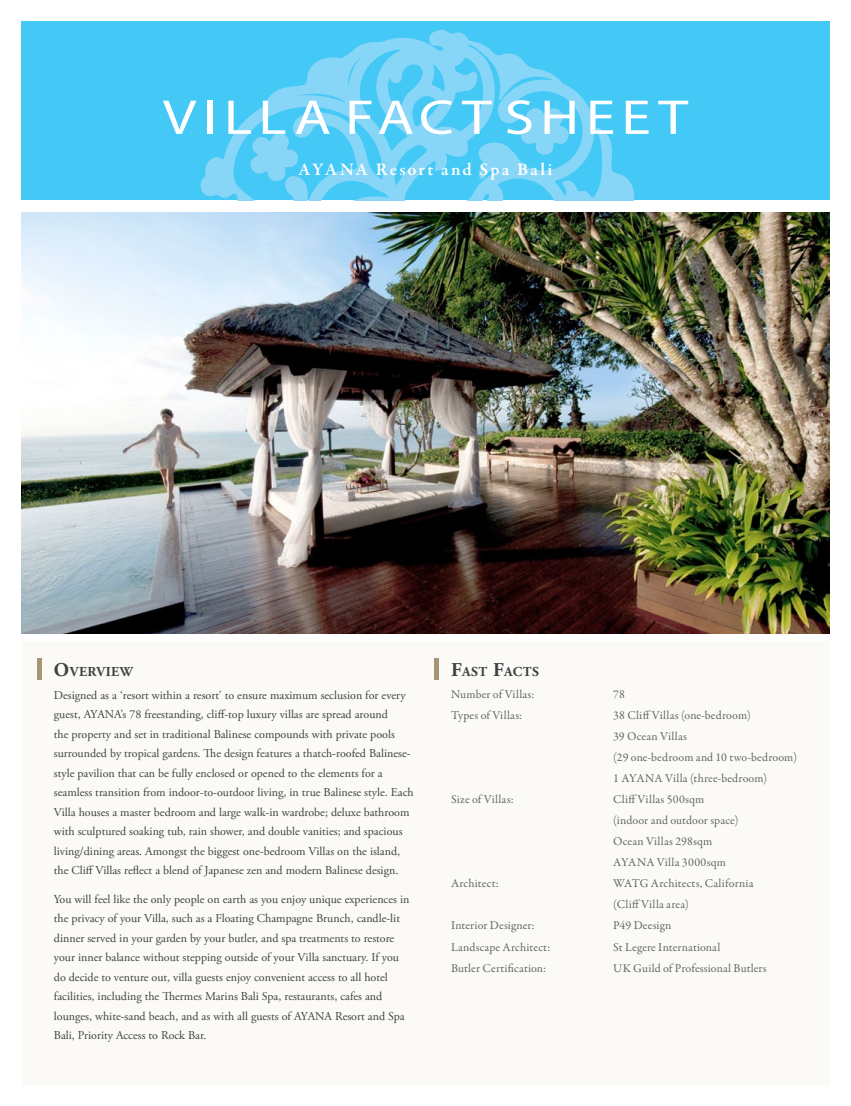
<style>
.page{position:relative;width:851px;height:1106px;background:#fff}
.page>*{position:absolute;margin:0;border:0;box-sizing:border-box;transform-origin:0 0}
.t1{font:49.2px "Myriad Pro";letter-spacing:.105em;color:#fff;scale:1.22 1}
.t2{font:600 17.85px "Garamond Premr Pro";letter-spacing:.12em;color:#fff}
.t3{font:700 13.65px "Adobe Garamond Pro";letter-spacing:.035em;color:#414042}
.t4{font:12px/19.5px "Adobe Garamond Pro";color:#414042}
.t5{font:12px/21px "Garamond Premr Pro";letter-spacing:.015em;color:#636466}
.s1{font-size:19.5px}
</style>
<div class="page">
<div style="left:22px;top:641px;width:807px;height:443px;background:#fbfaf7"></div>
<div style="left:21px;top:21px;width:808px;height:179px;background:#44c8f5"></div>
<svg style="left:200px;top:29px;width:435px;height:171px"></svg>
<hr style="left:37px;top:658px;width:4px;height:22px;background:#a89577">
<hr style="left:434px;top:658px;width:4px;height:22px;background:#a89577">
<img style="left:22px;top:213px;width:807px;height:421px">
<h1 class="t1" style="left:163px;top:87px;width:432px">VILLA FACT SHEET</h1>
<h2 class="t2" style="left:298px;top:159px;width:255px">AYANA Resort and Spa Bali</h2>
<p class="t3" style="left:54px;top:664px;width:80px"><span class="s1">O</span>VERVIEW</p>
<p class="t3" style="left:451px;top:664px;width:89px"><span class="s1">F</span>AST <span class="s1">F</span>ACTS</p>
<p class="t5" style="left:451px;top:684px;width:85px">Number of Villas:</p>
<p class="t5" style="left:613px;top:684px;width:13px">78</p>
<p class="t5" style="left:451px;top:705px;width:73px">Types of Villas:</p>
<p class="t5" style="left:613px;top:705px;width:185px">38 Cliff Villas (one-bedroom)<br>39 Ocean Villas<br>(29 one-bedroom and 10 two-bedroom)<br>1 AYANA Villa (three-bedroom)</p>
<p class="t5" style="left:451px;top:789px;width:64px">Size of Villas:</p>
<p class="t5" style="left:613px;top:789px;width:127px">Cliff Villas 500sqm (indoor and outdoor space)<br>Ocean Villas 298sqm<br>AYANA Villa 3000sqm</p>
<p class="t5" style="left:451px;top:873px;width:49px">Architect:</p>
<p class="t5" style="left:613px;top:873px;width:142px">WATG Architects, California (Cliff Villa area)</p>
<p class="t5" style="left:451px;top:915px;width:85px">Interior Designer:</p>
<p class="t5" style="left:613px;top:915px;width:60px">P49 Deesign</p>
<p class="t5" style="left:451px;top:936px;width:101px">Landscape Architect:</p>
<p class="t5" style="left:613px;top:936px;width:109px">St Legere International</p>
<p class="t5" style="left:451px;top:957px;width:97px">Butler Certification:</p>
<p class="t5" style="left:613px;top:957px;width:155px">UK Guild of Professional Butlers</p>
<p class="t4" style="left:54px;top:685px;width:361px">Designed as a ‘resort within a resort’ to ensure maximum seclusion for every guest, AYANA’s 78 freestanding, cliff-top luxury villas are spread around<br>the property and set in traditional Balinese compounds with private pools surrounded by tropical gardens. The design features a thatch-roofed Balinese&shy;style pavilion that can be fully enclosed or opened to the elements for a seamless transition from indoor-to-outdoor living, in true Balinese style. Each Villa houses a master bedroom and large walk-in wardrobe; deluxe bathroom with sculptured soaking tub, rain shower, and double vanities; and spacious living/dining areas. Amongst the biggest one-bedroom Villas on the island, the Cliff Villas reflect a blend of Japanese zen and modern Balinese design.</p>
<p class="t4" style="left:54px;top:889px;width:357px">You will feel like the only people on earth as you enjoy unique experiences in the privacy of your Villa, such as a Floating Champagne Brunch, candle-lit dinner served in your garden by your butler, and spa treatments to restore your inner balance without stepping outside of your Villa sanctuary. If you do decide to venture out, villa guests enjoy convenient access to all hotel facilities, including the Thermes Marins Bali Spa, restaurants, cafes and lounges, white-sand beach, and as with all guests of AYANA Resort and Spa Bali, Priority Access to Rock Bar.</p>
</div>
